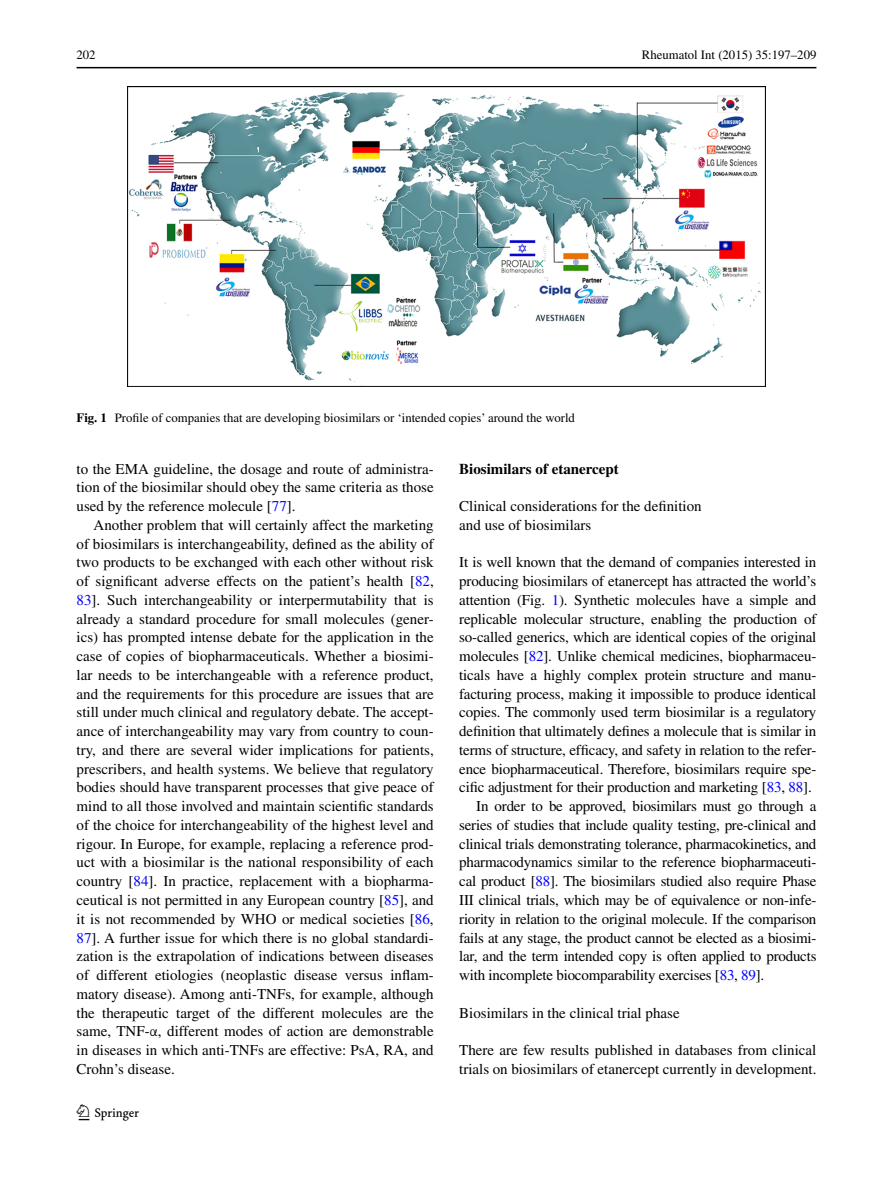
<style>
.page{position:relative;width:893px;height:1187px;background:#fff}
.page>*{position:absolute;margin:0;border:0;box-sizing:border-box;transform-origin:0 0}
.t1{font:22.5px "Springnew";color:#000}
.t2{font:15px/18.8px "Times";letter-spacing:-.01em;color:#000;text-align:justify}
.t3{font:700 15px "Times";color:#000}
.t4{font:12.75px "Times";color:#000}
.s1{font-weight:700}
.s2{color:#00f}
.s3{font-family:"MTGU"}
</style>
<div class="page">
<hr style="left:77px;top:67px;width:739px;height:1px;background:#000">
<img style="left:128px;top:87px;width:637px;height:300px">
<p class="t4" style="left:77px;top:48px;width:21px">202</p>
<p class="t4" style="left:642px;top:48px;width:176px">Rheumatol Int (2015) 35:197–209</p>
<p class="t4" style="left:77px;top:411px;width:500px"><span class="s1">Fig. 1</span> Profile of companies that are developing biosimilars or ‘intended copies’ around the world</p>
<p class="t2" style="left:77px;top:459px;width:359px">to the EMA guideline, the dosage and route of administra&shy;tion of the biosimilar should obey the same criteria as those used by the reference molecule [<span class="s2">77</span>].</p>
<p class="t2" style="left:77px;top:515px;width:359px;text-indent:17px">Another problem that will certainly affect the marketing of biosimilars is interchangeability, defined as the ability of two products to be exchanged with each other without risk of significant adverse effects on the patient’s health [<span class="s2">82</span>, <span class="s2">83</span>]. Such interchangeability or interpermutability that is already a standard procedure for small molecules (gener&shy;ics) has prompted intense debate for the application in the case of copies of biopharmaceuticals. Whether a biosimi&shy;lar needs to be interchangeable with a reference product, and the requirements for this procedure are issues that are still under much clinical and regulatory debate. The accept&shy;ance of interchangeability may vary from country to coun&shy;try, and there are several wider implications for patients, prescribers, and health systems. We believe that regulatory bodies should have transparent processes that give peace of mind to all those involved and maintain scientific standards of the choice for interchangeability of the highest level and rigour. In Europe, for example, replacing a reference prod&shy;uct with a biosimilar is the national responsibility of each country [<span class="s2">84</span>]. In practice, replacement with a biopharma&shy;ceutical is not permitted in any European country [<span class="s2">85</span>], and it is not recommended by WHO or medical societies [<span class="s2">86</span>, <span class="s2">87</span>]. A further issue for which there is no global standardi&shy;zation is the extrapolation of indications between diseases of different etiologies (neoplastic disease versus inflam&shy;matory disease). Among anti-TNFs, for example, although the therapeutic target of the different molecules are the same, TNF-<span class="s3">α</span>, different modes of action are demonstrable in diseases in which anti-TNFs are effective: PsA, RA, and Crohn’s disease.</p>
<h1 class="t1" style="left:79px;top:1104px;width:62px">1 3</h1>
<p class="t3" style="left:459px;top:459px;width:161px">Biosimilars of etanercept</p>
<p class="t2" style="left:459px;top:496px;width:244px">Clinical considerations for the definition and use of biosimilars</p>
<p class="t2" style="left:459px;top:552px;width:359px">It is well known that the demand of companies interested in</p>
<p class="t2" style="left:459px;top:571px;width:359px">producing biosimilars of etanercept has attracted the world’s</p>
<p class="t2" style="left:459px;top:590px;width:359px">attention (Fig. <span class="s2">1</span>). Synthetic molecules have a simple and</p>
<p class="t2" style="left:459px;top:609px;width:359px">replicable molecular structure, enabling the production of</p>
<p class="t2" style="left:459px;top:627px;width:359px">so-called generics, which are identical copies of the original</p>
<p class="t2" style="left:459px;top:646px;width:359px">molecules [<span class="s2">82</span>]. Unlike chemical medicines, biopharmaceu-</p>
<p class="t2" style="left:459px;top:665px;width:359px">ticals have a highly complex protein structure and manu-</p>
<p class="t2" style="left:459px;top:684px;width:359px">facturing process, making it impossible to produce identical</p>
<p class="t2" style="left:459px;top:702px;width:359px">copies. The commonly used term biosimilar is a regulatory</p>
<p class="t2" style="left:459px;top:721px;width:359px">definition that ultimately defines a molecule that is similar in</p>
<p class="t2" style="left:459px;top:740px;width:359px">terms of structure, efficacy, and safety in relation to the refer-</p>
<p class="t2" style="left:459px;top:759px;width:359px">ence biopharmaceutical. Therefore, biosimilars require spe-</p>
<p class="t2" style="left:459px;top:777px;width:354px">cific adjustment for their production and marketing [<span class="s2">83</span>, <span class="s2">88</span>].</p>
<p class="t2" style="left:476px;top:796px;width:342px">In order to be approved, biosimilars must go through a</p>
<p class="t2" style="left:459px;top:815px;width:359px">series of studies that include quality testing, pre-clinical and</p>
<p class="t2" style="left:459px;top:834px;width:359px">clinical trials demonstrating tolerance, pharmacokinetics, and</p>
<p class="t2" style="left:459px;top:852px;width:359px">pharmacodynamics similar to the reference biopharmaceuti-</p>
<p class="t2" style="left:459px;top:871px;width:359px">cal product [<span class="s2">88</span>]. The biosimilars studied also require Phase</p>
<p class="t2" style="left:459px;top:890px;width:359px">III clinical trials, which may be of equivalence or non-infe-</p>
<p class="t2" style="left:459px;top:909px;width:359px">riority in relation to the original molecule. If the comparison</p>
<p class="t2" style="left:459px;top:927px;width:359px">fails at any stage, the product cannot be elected as a biosimi-</p>
<p class="t2" style="left:459px;top:946px;width:359px">lar, and the term intended copy is often applied to products</p>
<p class="t2" style="left:459px;top:965px;width:307px">with incomplete biocomparability exercises [<span class="s2">83</span>, <span class="s2">89</span>].</p>
<p class="t2" style="left:459px;top:1002px;width:222px">Biosimilars in the clinical trial phase</p>
<p class="t2" style="left:459px;top:1040px;width:359px">There are few results published in databases from clinical trials on biosimilars of etanercept currently in development.</p>
</div>
